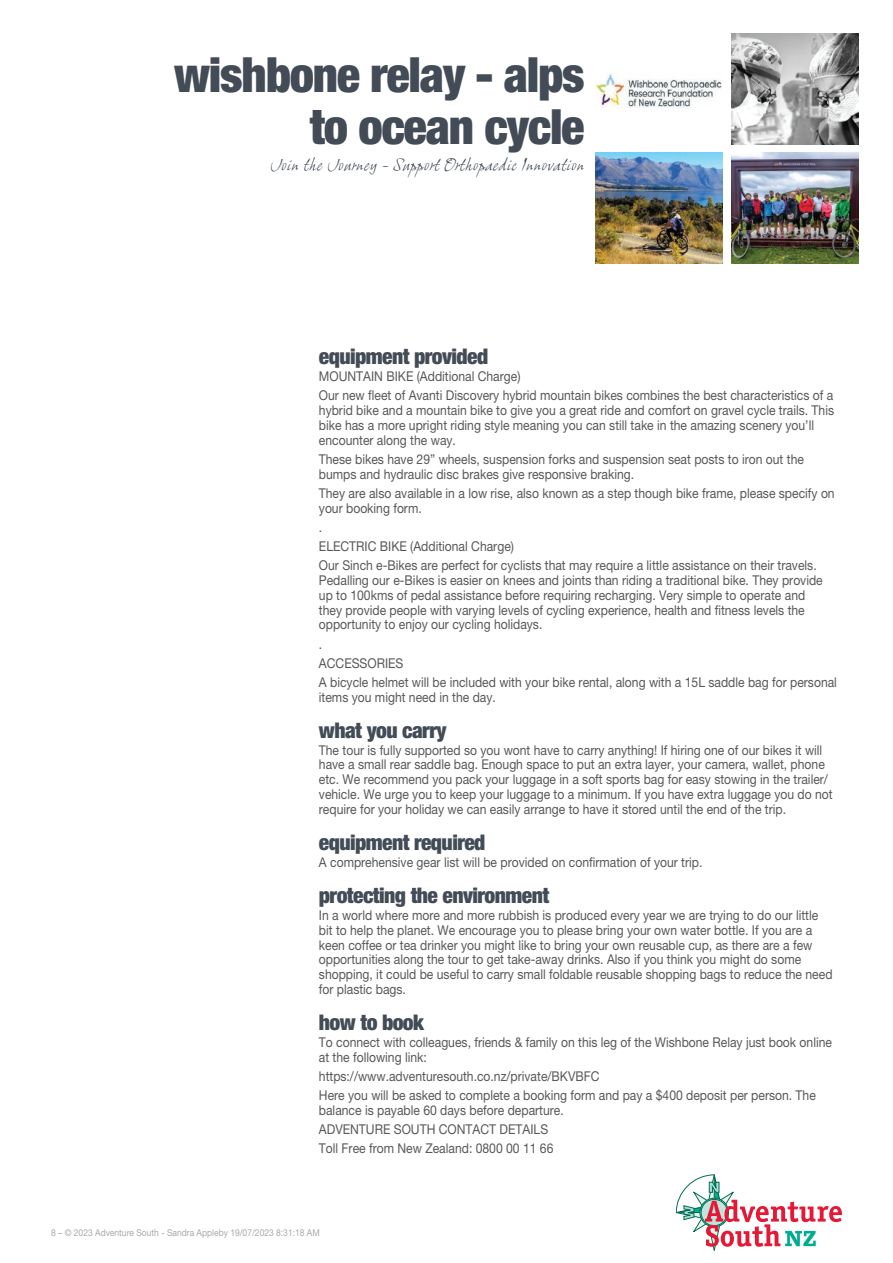
<style>
.page{position:relative;width:893px;height:1263px;background:#fff}
.page>*{position:absolute;margin:0;border:0;box-sizing:border-box;transform-origin:0 0}
.t1{font:900 condensed 48.6px/52.9px "Helvetica Neue LT Std";letter-spacing:-.025em;color:#434b56;text-align:right}
.t2{font:900 condensed 21.6px "Helvetica Neue LT Std";letter-spacing:-.025em;color:#434b56}
.t3{font:16.2px "Grimshaw Hand ITC Italic";color:#434b56}
.t4{font:13.5px/14.9px "Helvetica Neue LT Std";color:#57585a;scale:.9 1}
.t5{font:9.45px "Helvetica Neue LT Std";color:#a8a9ad;scale:.9 1}
</style>
<div class="page">
<img style="left:596px;top:73px;width:126px;height:34px">
<img style="left:731px;top:34px;width:128px;height:110px">
<img style="left:595px;top:153px;width:128px;height:110px">
<img style="left:731px;top:153px;width:128px;height:110px">
<svg style="left:676px;top:1174px;width:166px;height:76px"></svg>
<h1 class="t1" style="left:174px;top:47px;width:412px">wishbone relay ‑ alps to ocean cycle</h1>
<p class="t3" style="left:270px;top:155px;width:316px">Join the Journey ‑ Support Orthopaedic Innovation</p>
<h2 class="t2" style="left:319px;top:343px;width:171px">equipment provided</h2>
<p class="t4" style="left:319px;top:367px;width:573px;line-height:19px">MOUNTAIN BIKE (Additional Charge)<br>Our new fleet of Avanti Discovery hybrid mountain bikes combines the best characteristics of a</p>
<p class="t4" style="left:319px;top:403px;width:574px">hybrid bike and a mountain bike to give you a great ride and comfort on gravel cycle trails. This bike has a more upright riding style meaning you can still take in the amazing scenery you’ll encounter along the way.</p>
<p class="t4" style="left:319px;top:451px;width:540px">These bikes have 29” wheels, suspension forks and suspension seat posts to iron out the bumps and hydraulic disc brakes give responsive braking.</p>
<p class="t4" style="left:319px;top:485px;width:575px">They are also available in a low rise, also known as a step though bike frame, please specify on your booking form.</p>
<p class="t4" style="left:319px;top:517px;width:555px;line-height:19px">.<br>ELECTRIC BIKE (Additional Charge)<br>Our Sinch e‑Bikes are perfect for cyclists that may require a little assistance on their travels.</p>
<p class="t4" style="left:319px;top:572px;width:561px">Pedalling our e‑Bikes is easier on knees and joints than riding a traditional bike. They provide up to 100kms of pedal assistance before requiring recharging. Very simple to operate and they provide people with varying levels of cycling experience, health and fitness levels the opportunity to enjoy our cycling holidays.</p>
<p class="t4" style="left:319px;top:634px;width:577px;line-height:19px">.<br>ACCESSORIES<br>A bicycle helmet will be included with your bike rental, along with a 15L saddle bag for personal</p>
<p class="t4" style="left:319px;top:689px;width:198px">items you might need in the day.</p>
<h2 class="t2" style="left:319px;top:716px;width:129px">what you carry</h2>
<p class="t4" style="left:319px;top:742px;width:572px">The tour is fully supported so you wont have to carry anything! If hiring one of our bikes it will have a small rear saddle bag. Enough space to put an extra layer, your camera, wallet, phone etc. We recommend you pack your luggage in a soft sports bag for easy stowing in the trailer/ vehicle. We urge you to keep your luggage to a minimum. If you have extra luggage you do not require for your holiday we can easily arrange to have it stored until the end of the trip.</p>
<h2 class="t2" style="left:319px;top:829px;width:168px">equipment required</h2>
<p class="t4" style="left:319px;top:854px;width:428px">A comprehensive gear list will be provided on confirmation of your trip.</p>
<h2 class="t2" style="left:319px;top:882px;width:232px">protecting the environment</h2>
<p class="t4" style="left:319px;top:907px;width:572px">In a world where more and more rubbish is produced every year we are trying to do our little bit to help the planet. We encourage you to please bring your own water bottle. If you are a keen coffee or tea drinker you might like to bring your own reusable cup, as there are a few opportunities along the tour to get take‑away drinks. Also if you think you might do some shopping, it could be useful to carry small foldable reusable shopping bags to reduce the need for plastic bags.</p>
<h2 class="t2" style="left:319px;top:1009px;width:107px">how to book</h2>
<p class="t4" style="left:319px;top:1035px;width:572px">To connect with colleagues, friends &amp; family on this leg of the Wishbone Relay just book online at the following link:</p>
<p class="t4" style="left:319px;top:1066px;width:554px;line-height:19px">https://www.adventuresouth.co.nz/private/BKVBFC<br>Here you will be asked to complete a booking form and pay a $400 deposit per person. The</p>
<p class="t4" style="left:319px;top:1100px;width:274px;line-height:19px">balance is payable 60 days before departure.<br>ADVENTURE SOUTH CONTACT DETAILS<br>Toll Free from New Zealand: 0800 00 11 66</p>
<p class="t5" style="left:51px;top:1227px;width:300px">8 – © 2023 Adventure South - Sandra Appleby 19/07/2023 8:31:18 AM</p>
</div>
